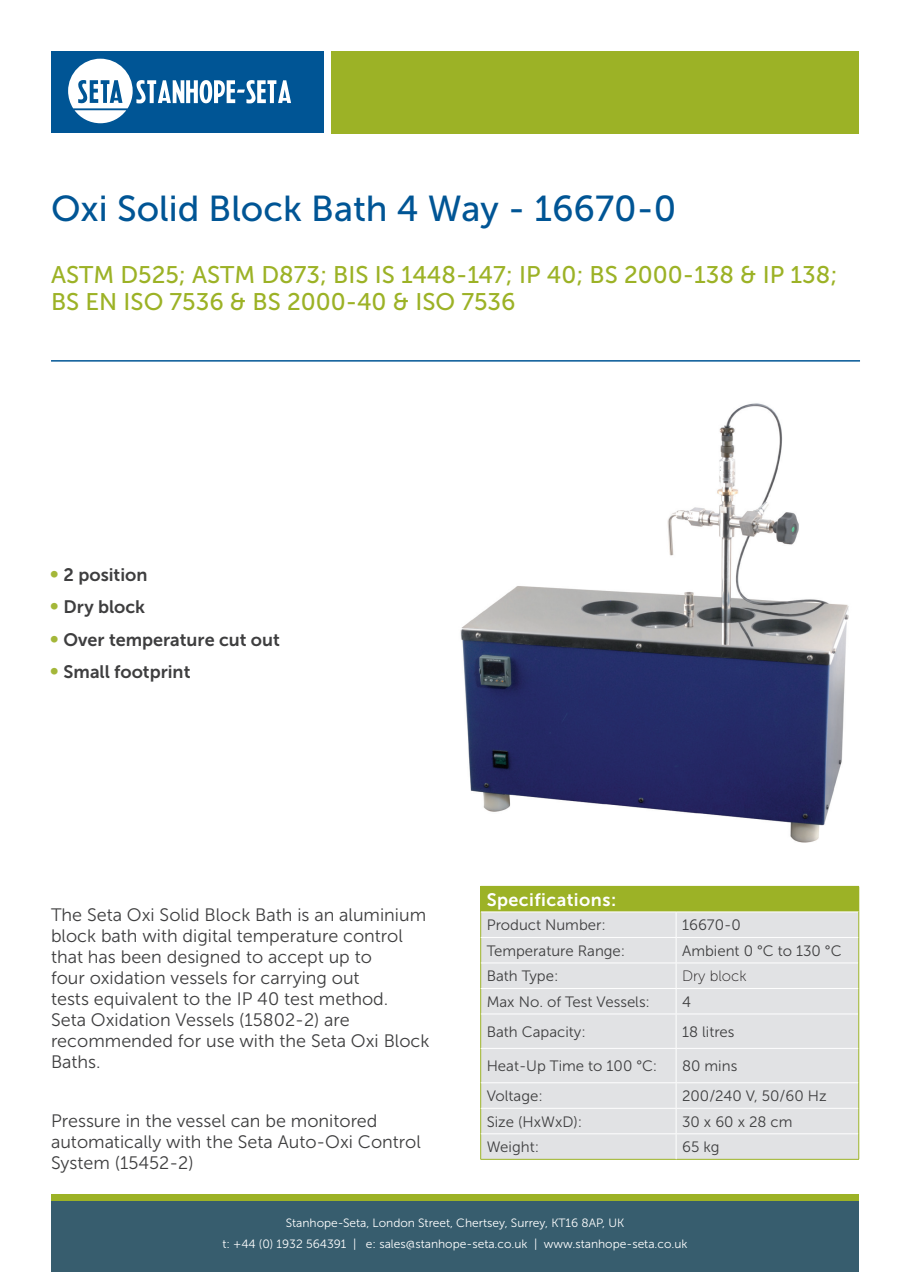
<style>
.page{position:relative;width:910px;height:1280px;background:#fff}
.page>*{position:absolute;margin:0;border:0;box-sizing:border-box;transform-origin:0 0}
.Heading_1{font:36px "Museo Sans 500";color:#005595}
.Heading_1-2{font:24px/27px "Museo Sans 500";color:#9cb226}
.BODY{font:18px/21px "Museo Sans 300";color:#3e3e3f}
.BODY-2{font:18px "Museo Sans 700";color:#3e3e3f}
.Accessories_1__title{font:18px "Museo Sans 700";letter-spacing:.025em;color:#fff}
.Specs_Table_Text{font:15px "Museo Sans 300";color:#3e3e3f}
.Specs_Table_Text-2{font:15px "Museo Sans 100";color:#231f20}
.BODY-3{font:12px "Museo Sans 300";color:#fff}
.s1{font-family:"Museo Sans 300";font-size:19.5px;color:#a4b739}
</style>
<div class="page">
<div style="left:51px;top:1194px;width:808px;height:77px;background:#375d6e"></div>
<div style="left:51px;top:1194px;width:808px;height:7px;background:#9cb226"></div>
<div style="left:332px;top:51px;width:527px;height:82px;background:#9cb226"></div>
<div style="left:51px;top:51px;width:272px;height:81px;background:#005595"></div>
<svg style="left:69px;top:59px;width:222px;height:64px"></svg>
<div style="left:481px;top:886px;width:378px;height:26px;background:#9cb226"></div>
<div style="left:481px;top:912px;width:377px;height:247px;background:#e1e2e4"></div>
<hr style="left:676px;top:911px;width:183px;height:1px;background:#fff">
<hr style="left:676px;top:937px;width:183px;height:1px;background:#fff">
<hr style="left:676px;top:962px;width:183px;height:1px;background:#fff">
<hr style="left:676px;top:988px;width:183px;height:1px;background:#fff">
<hr style="left:676px;top:1013px;width:183px;height:1px;background:#fff">
<hr style="left:676px;top:1048px;width:183px;height:1px;background:#fff">
<hr style="left:676px;top:1082px;width:183px;height:1px;background:#fff">
<hr style="left:676px;top:1108px;width:183px;height:1px;background:#fff">
<hr style="left:676px;top:1133px;width:183px;height:1px;background:#fff">
<svg style="left:858px;top:911px;width:1px;height:103px"></svg>
<hr style="left:858px;top:1014px;width:1px;height:34px;background:#9cb226">
<hr style="left:858px;top:1048px;width:1px;height:35px;background:#9cb226">
<svg style="left:858px;top:1083px;width:1px;height:76px"></svg>
<hr style="left:676px;top:1159px;width:183px;height:1px;background:#9cb226">
<svg style="left:480px;top:886px;width:1px;height:128px"></svg>
<hr style="left:480px;top:1014px;width:1px;height:34px;background:#9cb226">
<hr style="left:480px;top:1048px;width:1px;height:35px;background:#9cb226">
<svg style="left:480px;top:1083px;width:1px;height:76px"></svg>
<hr style="left:480px;top:1159px;width:196px;height:1px;background:#9cb226">
<hr style="left:481px;top:911px;width:195px;height:1px;background:#fff">
<hr style="left:481px;top:937px;width:195px;height:1px;background:#fff">
<hr style="left:481px;top:962px;width:195px;height:1px;background:#fff">
<hr style="left:481px;top:988px;width:195px;height:1px;background:#fff">
<svg style="left:676px;top:912px;width:1px;height:101px"></svg>
<hr style="left:481px;top:1013px;width:195px;height:1px;background:#fff">
<hr style="left:676px;top:1014px;width:1px;height:34px;background:#fff">
<hr style="left:481px;top:1048px;width:195px;height:1px;background:#fff">
<hr style="left:676px;top:1049px;width:1px;height:33px;background:#fff">
<hr style="left:481px;top:1082px;width:195px;height:1px;background:#fff">
<hr style="left:481px;top:1108px;width:195px;height:1px;background:#fff">
<hr style="left:481px;top:1133px;width:195px;height:1px;background:#fff">
<svg style="left:676px;top:1083px;width:1px;height:76px"></svg>
<hr style="left:51px;top:360px;width:809px;height:2px;background:#005595">
<img style="left:460px;top:403px;width:389px;height:440px">
<p class="Heading_1" style="left:51px;top:189px;width:627px">Oxi Solid Block Bath 4 Way - 16670-0</p>
<p class="Heading_1-2" style="left:51px;top:261px;width:788px">ASTM D525; ASTM D873; BIS IS 1448-147; IP 40; BS 2000-138 &amp; IP 138;<br>BS EN ISO 7536 &amp; BS 2000-40 &amp; ISO 7536</p>
<p class="BODY-2" style="left:49px;top:564px;width:100px"><span class="s1">∞</span> 2 position</p>
<p class="BODY-2" style="left:49px;top:597px;width:97px"><span class="s1">∞</span> Dry block</p>
<p class="BODY-2" style="left:49px;top:629px;width:232px"><span class="s1">∞</span> Over temperature cut out</p>
<p class="BODY-2" style="left:49px;top:662px;width:143px"><span class="s1">∞</span> Small footprint</p>
<p class="BODY" style="left:51px;top:905px;width:380px">The Seta Oxi Solid Block Bath is an aluminium block bath with digital temperature control that has been designed to accept up to<br>four oxidation vessels for carrying out<br>tests equivalent to the IP 40 test method.<br>Seta Oxidation Vessels (15802-2) are recommended for use with the Seta Oxi Block Baths.</p>
<p class="BODY" style="left:51px;top:1111px;width:371px">Pressure in the vessel can be monitored automatically with the Seta Auto-Oxi Control<br>System (15452-2)</p>
<p class="Accessories_1__title" style="left:487px;top:890px;width:131px">Specifications:</p>
<p class="Specs_Table_Text" style="left:487px;top:917px;width:121px">Product Number:</p>
<p class="Specs_Table_Text" style="left:682px;top:917px;width:60px">16670-0</p>
<p class="Specs_Table_Text" style="left:487px;top:942px;width:140px">Temperature Range:</p>
<p class="Specs_Table_Text" style="left:682px;top:942px;width:161px">Ambient 0 °C to 130 °C</p>
<p class="Specs_Table_Text" style="left:487px;top:968px;width:73px">Bath Type:</p>
<p class="Specs_Table_Text-2" style="left:682px;top:968px;width:66px">Dry block</p>
<p class="Specs_Table_Text" style="left:487px;top:993px;width:165px">Max No. of Test Vessels:</p>
<p class="Specs_Table_Text" style="left:682px;top:993px;width:10px">4</p>
<p class="Specs_Table_Text" style="left:487px;top:1023px;width:101px">Bath Capacity:</p>
<p class="Specs_Table_Text" style="left:682px;top:1023px;width:54px">18 litres</p>
<p class="Specs_Table_Text" style="left:487px;top:1058px;width:172px">Heat-Up Time to 100 °C:</p>
<p class="Specs_Table_Text" style="left:682px;top:1058px;width:57px">80 mins</p>
<p class="Specs_Table_Text" style="left:487px;top:1088px;width:58px">Voltage:</p>
<p class="Specs_Table_Text" style="left:682px;top:1088px;width:146px">200/240 V, 50/60 Hz</p>
<p class="Specs_Table_Text" style="left:487px;top:1113px;width:97px">Size (HxWxD):</p>
<p class="Specs_Table_Text" style="left:682px;top:1113px;width:112px">30 x 60 x 28 cm</p>
<p class="Specs_Table_Text" style="left:487px;top:1139px;width:54px">Weight:</p>
<p class="Specs_Table_Text" style="left:682px;top:1139px;width:39px">65 kg</p>
<p class="BODY-3" style="left:286px;top:1217px;width:340px">Stanhope-Seta, London Street, Chertsey, Surrey, KT16 8AP, UK</p>
<p class="BODY-3" style="left:222px;top:1237px;width:467px">t: +44 (0) 1932 564391 | e: sales@stanhope-seta.co.uk | www.stanhope-seta.co.uk</p>
</div>
